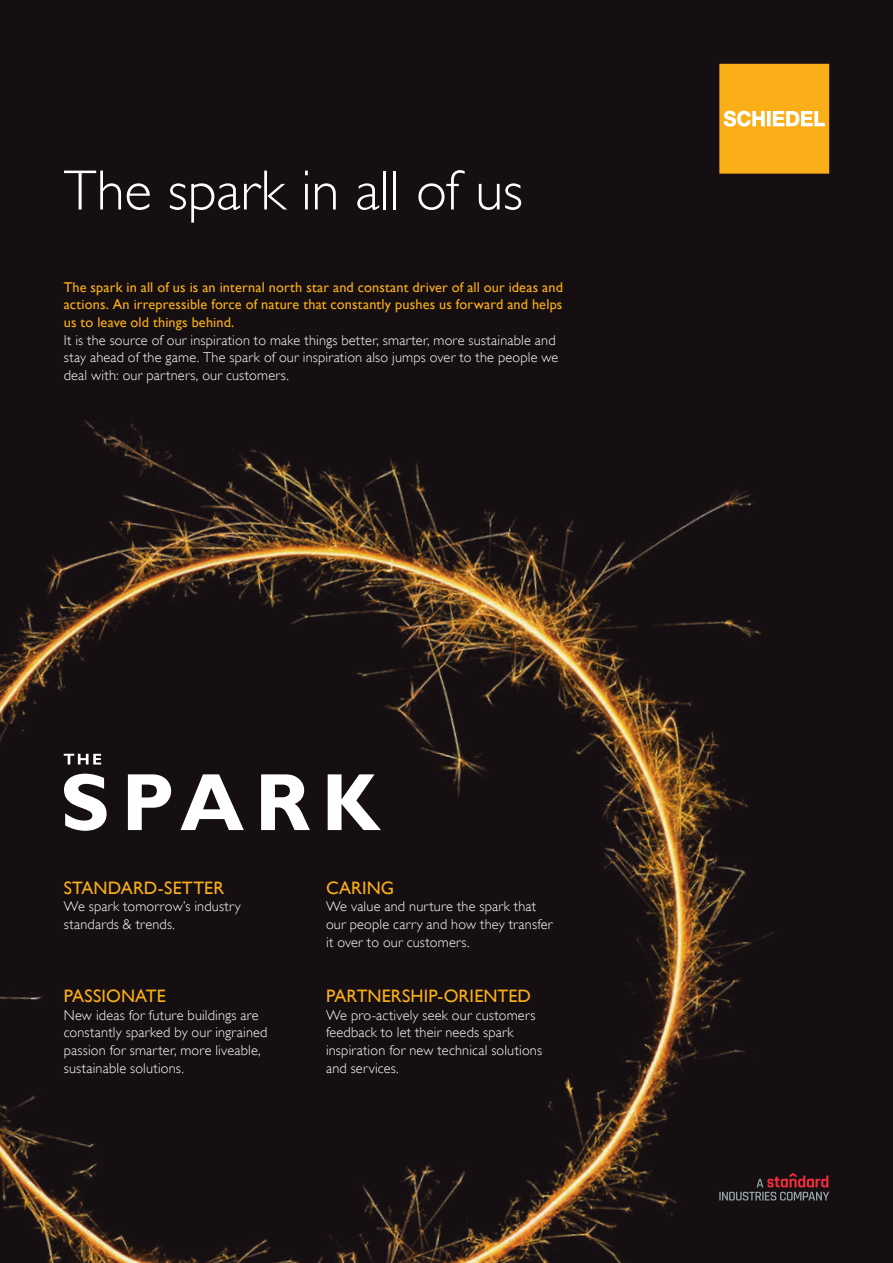
<style>
.page{position:relative;width:893px;height:1263px;background:#fff}
.page>*{position:absolute;margin:0;border:0;box-sizing:border-box;transform-origin:0 0}
.t1{font:300 57px "Gill Alt One";letter-spacing:-.005em;color:#fff}
.t2{font:18px "Gill Alt One";letter-spacing:.005em;color:#faaf18}
.t3{font:300 14.25px/17.7px "Gill Alt One";letter-spacing:.015em;color:#fff}
.s1{font-weight:400;color:#faaf18}
</style>
<div class="page">
<img style="left:0;top:0;width:893px;height:1263px">
<svg style="left:64px;top:754px;width:37px;height:10px"></svg>
<svg style="left:64px;top:774px;width:43px;height:57px"></svg>
<svg style="left:128px;top:774px;width:43px;height:56px"></svg>
<svg style="left:181px;top:774px;width:63px;height:56px"></svg>
<svg style="left:261px;top:774px;width:49px;height:56px"></svg>
<svg style="left:328px;top:774px;width:53px;height:56px"></svg>
<svg style="left:719px;top:1173px;width:110px;height:27px;background:#41272b"></svg>
<svg style="left:719px;top:64px;width:110px;height:110px;background:#f8b329"></svg>
<p class="t1" style="left:64px;top:157px;width:461px">The spark in all of us</p>
<p class="t3" style="left:64px;top:278px;width:501px"><span class="s1">The spark in all of us is an internal north star and constant driver of all our ideas and actions. An irrepressible force of nature that constantly pushes us forward and helps us to leave old things behind.<br></span>It is the source of our inspiration to make things better, smarter, more sustainable and stay ahead of the game. The spark of our inspiration also jumps over to the people we deal with: our partners, our customers.</p>
<p class="t2" style="left:64px;top:877px;width:162px">STANDARD-SETTER</p>
<p class="t3" style="left:64px;top:898px;width:178px">We spark tomorrow’s industry standards &amp; trends.</p>
<p class="t2" style="left:64px;top:985px;width:103px">PASSIONATE</p>
<p class="t3" style="left:64px;top:1006px;width:205px">New ideas for future buildings are constantly sparked by our ingrained passion for smarter, more liveable, sustainable solutions.</p>
<p class="t2" style="left:326px;top:877px;width:70px">CARING</p>
<p class="t3" style="left:326px;top:898px;width:228px">We value and nurture the spark that our people carry and how they transfer it over to our customers.</p>
<p class="t2" style="left:326px;top:985px;width:207px">PARTNERSHIP-ORIENTED</p>
<p class="t3" style="left:326px;top:1006px;width:218px">We pro-actively seek our customers feedback to let their needs spark inspiration for new technical solutions and services.</p>
</div>
